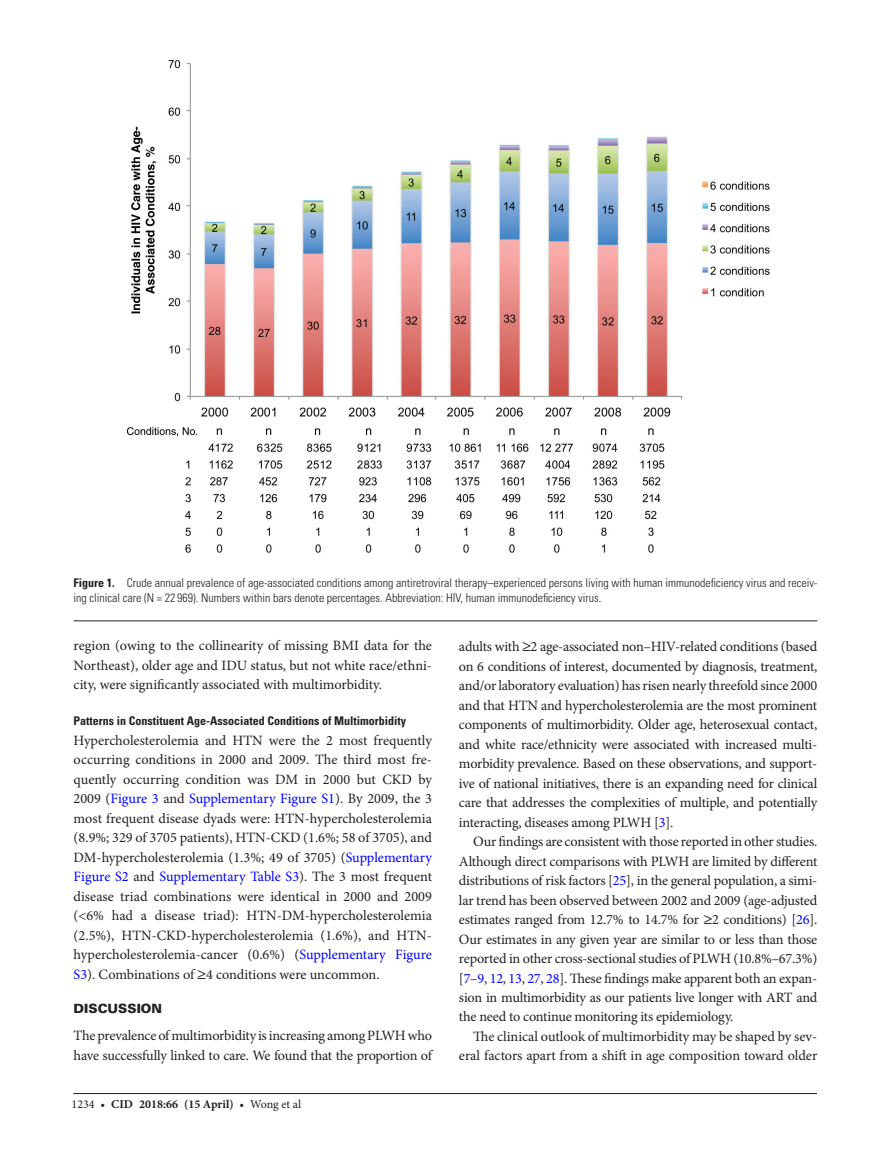
<style>
.page{position:relative;width:891px;height:1174px;background:#fff}
.page>*{position:absolute;margin:0;border:0;box-sizing:border-box;transform-origin:0 0}
.t1{font:14.25px/19.5px "Minion Pro";letter-spacing:-.01em;color:#231f20;text-align:justify}
.t2{font:900 12.75px "Univers LT Std";color:#231f20}
.t3{font:300 condensed 12px/15px "Univers LT Std";color:#231f20}
.t4{font:700 condensed 12px "Univers LT Std";color:#231f20}
.t5{font:700 12px "Minion Pro";color:#231f20}
.s1{font-weight:700}
.s2{color:#00f}
.s3{font-family:"Gandhari Unicode"}
.s4{font-weight:400}
</style>
<div class="page">
<hr style="left:73px;top:1093px;width:744px;height:1px;background:#231f20">
<hr style="left:74px;top:620px;width:743px;height:1px;background:#231f20">
<img style="left:127px;top:59px;width:643px;height:494px">
<p class="t3" style="left:74px;top:576px;width:745px"><span class="s1">Figure 1.</span> Crude annual prevalence of age-associated conditions among antiretroviral therapy–experienced persons living with human immunodeficiency virus and receiv&shy;ing clinical care (N = 22 969). Numbers within bars denote percentages. Abbreviation: HIV, human immunodeficiency virus.</p>
<p class="t1" style="left:74px;top:636px;width:360px">region (owing to the collinearity of missing BMI data for the Northeast), older age and IDU status, but not white race/ethni&shy;city, were significantly associated with multimorbidity.</p>
<p class="t4" style="left:74px;top:714px;width:334px">Patterns in Constituent Age-Associated Conditions of Multimorbidity</p>
<p class="t1" style="left:74px;top:731px;width:360px">Hypercholesterolemia and HTN were the 2 most frequently occurring conditions in 2000 and 2009. The third most fre&shy;quently occurring condition was DM in 2000 but CKD by 2009 (<span class="s2">Figure 3</span> and <span class="s2">Supplementary Figure S1</span>). By 2009, the 3 most frequent disease dyads were: HTN-hypercholesterolemia (8.9%; 329 of 3705 patients), HTN-CKD (1.6%; 58 of 3705), and DM-hypercholesterolemia (1.3%; 49 of 3705) (<span class="s2">Supplementary Figure S2</span> and <span class="s2">Supplementary Table S3</span>). The 3 most frequent disease triad combinations were identical in 2000 and 2009 (&lt;6% had a disease triad): HTN-DM-hypercholesterolemia (2.5%), HTN-CKD-hypercholesterolemia (1.6%), and HTN&shy;hypercholesterolemia-cancer (0.6%) (<span class="s2">Supplementary Figure S3</span>). Combinations of <span class="s3">≥</span>4 conditions were uncommon.</p>
<p class="t2" style="left:74px;top:1001px;width:90px">DISCUSSION</p>
<p class="t1" style="left:74px;top:1026px;width:360px">The prevalence of multimorbidity is increasing among PLWH who have successfully linked to care. We found that the proportion of</p>
<p class="t5" style="left:72px;top:1095px;width:231px"><span class="s4">1234 •</span> CID 2018:66 (15 April) <span class="s4">• Wong et al</span></p>
<p class="t1" style="left:459px;top:637px;width:360px">adults with <span class="s3">≥</span>2 age-associated non–HIV-related conditions (based on 6 conditions of interest, documented by diagnosis, treatment, and/or laboratory evaluation) has risen nearly threefold since 2000 and that HTN and hypercholesterolemia are the most prominent components of multimorbidity. Older age, heterosexual contact, and white race/ethnicity were associated with increased multi&shy;morbidity prevalence. Based on these observations, and support&shy;ive of national initiatives, there is an expanding need for clinical care that addresses the complexities of multiple, and potentially interacting, diseases among PLWH [<span class="s2">3</span>].</p>
<p class="t1" style="left:459px;top:832px;width:360px;text-indent:14px">Our findings are consistent with those reported in other studies.<br>Although direct comparisons with PLWH are limited by different distributions of risk factors [<span class="s2">25</span>], in the general population, a simi&shy;lar trend has been observed between 2002 and 2009 (age-adjusted estimates ranged from 12.7% to 14.7% for <span class="s3">≥</span>2 conditions) [<span class="s2">26</span>].<br>Our estimates in any given year are similar to or less than those reported in other cross-sectional studies of PLWH (10.8%–67.3%) [<span class="s2">7–9</span>, <span class="s2">12</span>, <span class="s2">13</span>, <span class="s2">27</span>, <span class="s2">28</span>]. These findings make apparent both an expan&shy;sion in multimorbidity as our patients live longer with ART and the need to continue monitoring its epidemiology.</p>
<p class="t1" style="left:459px;top:1027px;width:360px;text-align:right">The clinical outlook of multimorbidity may be shaped by sev&shy;eral factors apart from a shift in age composition toward older</p>
</div>
